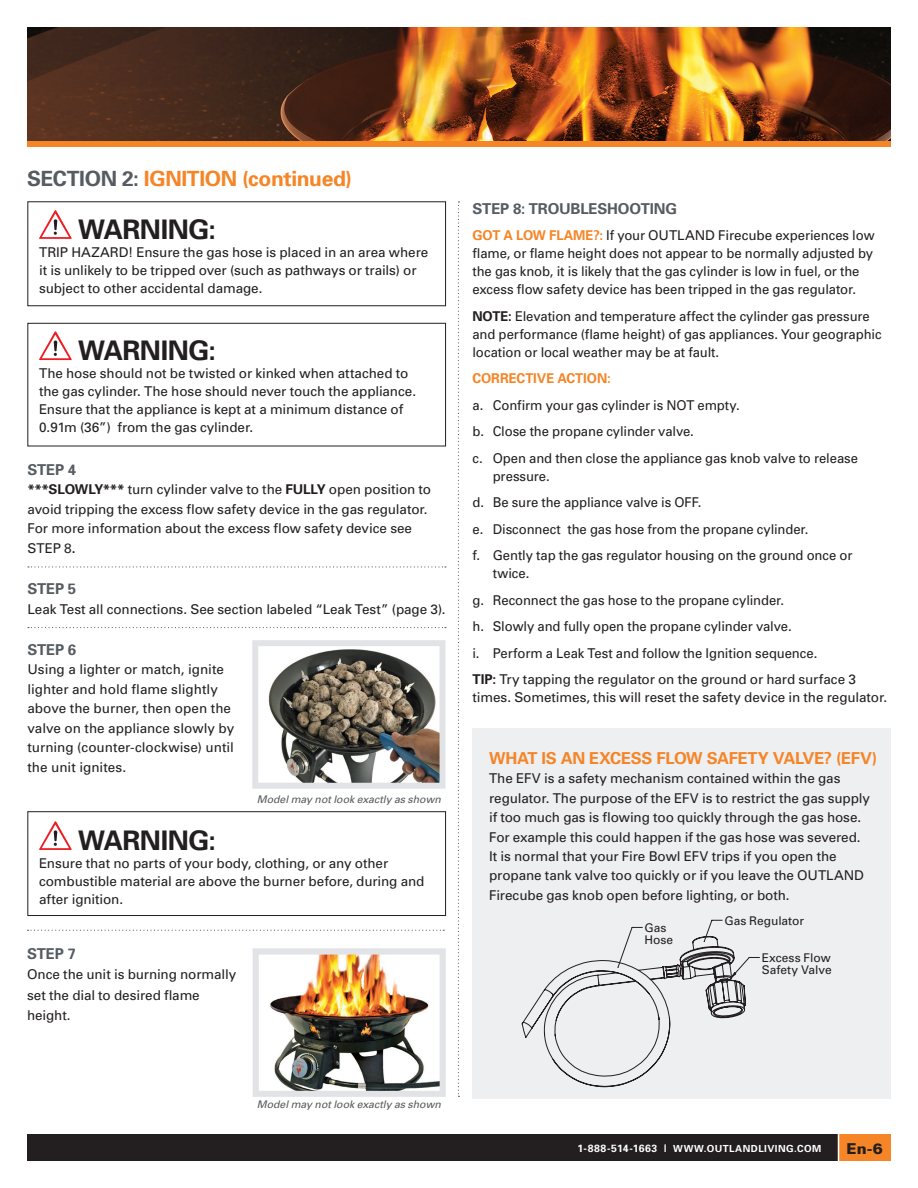
<style>
.page{position:relative;width:918px;height:1188px;background:#fff}
.page>*{position:absolute;margin:0;border:0;box-sizing:border-box;transform-origin:0 0}
.t1{font:700 27px "Univers";letter-spacing:-.015em;color:#231f20}
.t2{font:700 21px "Univers";letter-spacing:-.015em;color:#f58527}
.t3{font:700 16.5px "Univers";letter-spacing:-.015em;color:#f58527}
.t4{font:700 15px "Univers";letter-spacing:-.015em;color:#565c61}
.t5{font:900 15px "Univers";color:#231f20}
.t6{font:13.5px/19.5px "Univers";letter-spacing:-.005em;color:#231f20}
.t7{font:700 13.5px "Univers";letter-spacing:-.005em;color:#f58527}
.t8{font:12px/12px "Univers";color:#231f20}
.t9{font:italic 10.5px "Univers";color:#57585a}
.t10{font:700 9.75px "Univers";letter-spacing:.05em;color:#fff}
.s1{color:#565c61}
.s2{font-weight:700}
.s3{font-weight:700;color:#f58527}
.s4{font-size:10.5px}
</style>
<div class="page">
<div style="left:27px;top:1134px;width:811px;height:27px;background:#231f20"></div>
<div style="left:839px;top:1134px;width:52px;height:27px;background:#f58527"></div>
<img style="left:27px;top:27px;width:864px;height:115px">
<div style="left:27px;top:142px;width:864px;height:5px;background:#f58527"></div>
<svg style="left:28px;top:566px;width:418px;height:2px"></svg>
<svg style="left:28px;top:627px;width:418px;height:1px"></svg>
<img style="left:252px;top:948px;width:194px;height:149px">
<svg style="left:458px;top:201px;width:1px;height:896px"></svg>
<svg style="left:252px;top:640px;width:194px;height:149px"></svg>
<svg style="left:28px;top:930px;width:416px;height:1px"></svg>
<div style="left:27px;top:201px;width:419px;height:105px;border:1px solid #231f20"></div>
<svg style="left:39px;top:210px;width:33px;height:29px"></svg>
<div style="left:27px;top:323px;width:419px;height:123px;border:1px solid #231f20"></div>
<svg style="left:39px;top:331px;width:33px;height:29px"></svg>
<div style="left:27px;top:811px;width:419px;height:105px;border:1px solid #231f20"></div>
<svg style="left:39px;top:821px;width:33px;height:29px"></svg>
<div style="left:473px;top:728px;width:418px;height:371px;background:#eeeff1"></div>
<svg style="left:521px;top:920px;width:239px;height:168px"></svg>
<h2 class="t2" style="left:27px;top:165px;width:327px"><span class="s1">SECTION 2:</span> IGNITION (continued)</h2>
<h1 class="t1" style="left:78px;top:212px;width:139px">WARNING:</h1>
<p class="t6" style="left:39px;top:243px;width:391px;line-height:18px">TRIP HAZARD! Ensure the gas hose is placed in an area where it is unlikely to be tripped over (such as pathways or trails) or subject to other accidental damage.</p>
<h1 class="t1" style="left:78px;top:333px;width:139px">WARNING:</h1>
<p class="t6" style="left:39px;top:364px;width:379px;line-height:18px">The hose should not be twisted or kinked when attached to the gas cylinder. The hose should never touch the appliance.<br>Ensure that the appliance is kept at a minimum distance of 0.91m (36”) from the gas cylinder.</p>
<p class="t4" style="left:27px;top:460px;width:50px">STEP 4</p>
<p class="t6" style="left:27px;top:480px;width:405px"><span class="s2">***SLOWLY***</span> turn cylinder valve to the <span class="s2">FULLY</span> open position to avoid tripping the excess flow safety device in the gas regulator.<br>For more information about the excess flow safety device see STEP 8<span class="s2">.</span></p>
<p class="t4" style="left:27px;top:579px;width:50px">STEP 5</p>
<p class="t6" style="left:27px;top:599px;width:420px">Leak Test all connections. See section labeled “Leak Test” (page 3).</p>
<p class="t4" style="left:27px;top:640px;width:50px">STEP 6</p>
<p class="t6" style="left:27px;top:659px;width:208px">Using a lighter or match, ignite lighter and hold flame slightly above the burner, then open the valve on the appliance slowly by turning (counter-clockwise) until the unit ignites.</p>
<p class="t9" style="left:257px;top:792px;width:186px">Model may not look exactly as shown</p>
<h1 class="t1" style="left:78px;top:823px;width:139px">WARNING:</h1>
<p class="t6" style="left:39px;top:854px;width:387px;line-height:18px">Ensure that no parts of your body, clothing, or any other combustible material are above the burner before, during and after ignition.</p>
<p class="t4" style="left:27px;top:944px;width:50px">STEP 7</p>
<p class="t6" style="left:27px;top:964px;width:211px;line-height:20.2px">Once the unit is burning normally set the dial to desired flame height.</p>
<p class="t4" style="left:472px;top:199px;width:206px">STEP 8: TROUBLESHOOTING</p>
<p class="t6" style="left:472px;top:226px;width:404px;line-height:18px"><span class="s3">GOT A LOW FLAME?:</span> If your OUTLAND Firecube experiences low flame, or flame height does not appear to be normally adjusted by the gas knob, it is likely that the gas cylinder is low in fuel, or the excess flow safety device has been tripped in the gas regulator.</p>
<p class="t6" style="left:472px;top:307px;width:411px;line-height:18px"><span class="s2">NOTE:</span> Elevation and temperature affect the cylinder gas pressure and performance (flame height) of gas appliances. Your geographic location or local weather may be at fault.</p>
<p class="t7" style="left:472px;top:370px;width:140px">CORRECTIVE ACTION:</p>
<p class="t6" style="left:472px;top:391px;width:387px;line-height:26.5px">a. Confirm your gas cylinder is NOT empty.<br>b. Close the propane cylinder valve.<br>c. Open and then close the appliance gas knob valve to release</p>
<p class="t6" style="left:472px;top:462px;width:382px;line-height:26.5px;text-indent:20px">pressure.<br>d. Be sure the appliance valve is OFF.<br>e. Disconnect the gas hose from the propane cylinder.<br>f. Gently tap the gas regulator housing on the ground once or</p>
<p class="t6" style="left:472px;top:560px;width:385px;line-height:26.5px;text-indent:20px">twice.<br>g. Reconnect the gas hose to the propane cylinder.<br>h. Slowly and fully open the propane cylinder valve.<br>i. Perform a Leak Test and follow the Ignition sequence.<br><span class="s2">TIP:</span> Try tapping the regulator on the ground or hard surface 3</p>
<p class="t6" style="left:472px;top:687px;width:416px">times. Sometimes, this will reset the safety device in the regulator.</p>
<p class="t3" style="left:489px;top:747px;width:390px">WHAT IS AN EXCESS FLOW SAFETY VALVE? (EFV)</p>
<p class="t6" style="left:489px;top:768px;width:383px">The EFV is a safety mechanism contained within the gas regulator. The purpose of the EFV is to restrict the gas supply if too much gas is flowing too quickly through the gas hose.<br>For example this could happen if the gas hose was severed.<br>It is normal that your Fire Bowl EFV trips if you open the propane tank valve too quickly or if you leave the OUTLAND Firecube gas knob open before lighting, or both.</p>
<p class="t8" style="left:644px;top:921px;width:30px">Gas<br>Hose</p>
<p class="t8" style="left:724px;top:914px;width:81px">Gas Regulator</p>
<p class="t8" style="left:762px;top:952px;width:71px">Excess Flow<br>Safety Valve</p>
<p class="t9" style="left:257px;top:1098px;width:186px">Model may not look exactly as shown</p>
<p class="t10" style="left:578px;top:1142px;width:245px"><span class="s4">1-888-514-1663 |</span> WWW.OUTLANDLIVING.COM</p>
<p class="t5" style="left:847px;top:1139px;width:38px">En-6</p>
</div>
